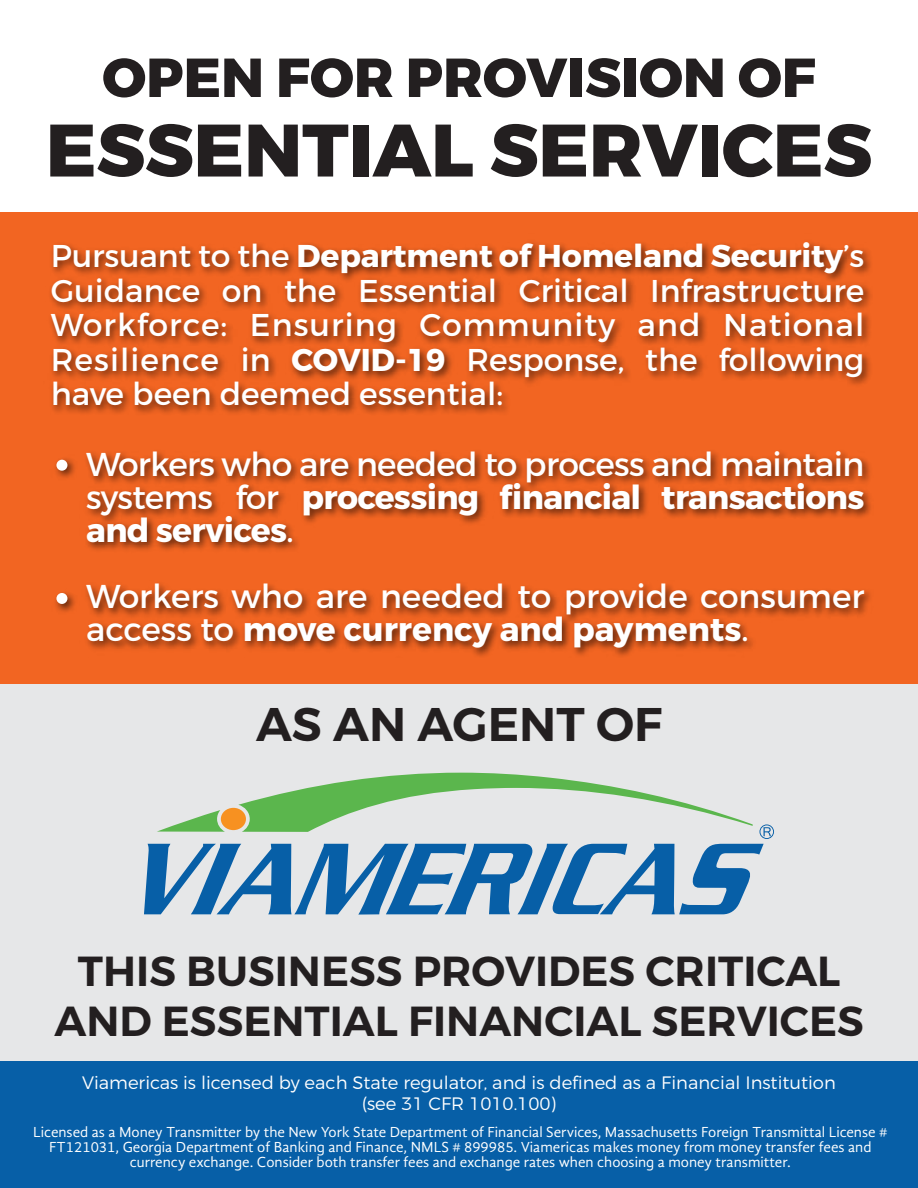
<style>
.page{position:relative;width:918px;height:1188px;background:#fff}
.page>*{position:absolute;margin:0;border:0;box-sizing:border-box;transform-origin:0 0}
.t1{font:800 74.1px "Montserrat";color:#231f20}
.t2{font:800 54.9px "Montserrat";color:#231f20}
.t3{font:600 47.25px "Montserrat";color:#231f20}
.t4{font:600 42px/50.4px "Montserrat";color:#231f20;text-align:center}
.t5{font:33px/33px "Montserrat";letter-spacing:-.02em;color:#fff;text-align:justify}
.t6{font:33px/33px "Montserrat";color:#fff}
.t7{font:31.5px/34.5px "Montserrat";color:#fff;text-align:justify}
.t8{font:300 18px/21px "Montserrat";color:#fff;text-align:center}
.t9{font:15px/15px "Gandhi Sans";color:#fff;text-align:center}
.s1{font-weight:700}
</style>
<div class="page">
<div style="left:0;top:641px;width:918px;height:541px;background:#e6e7e8"></div>
<div style="left:0;top:212px;width:918px;height:472px;background:#f26522"></div>
<div style="left:0;top:1061px;width:918px;height:127px;background:#075fa7"></div>
<img style="left:50px;top:242px;width:821px;height:172px">
<img style="left:86px;top:451px;width:785px;height:206px">
<svg style="left:144px;top:773px;width:630px;height:142px"></svg>
<img style="left:55px;top:458px;width:20px;height:20px">
<div style="left:56px;top:460px;width:11px;height:11px;background:#fff;border-radius:50%"></div>
<img style="left:55px;top:592px;width:20px;height:20px">
<div style="left:56px;top:593px;width:11px;height:11px;background:#fff;border-radius:50%"></div>
<h2 class="t2" style="left:102px;top:43px;width:715px">OPEN FOR PROVISION OF</h2>
<h1 class="t1" style="left:46px;top:104px;width:828px">ESSENTIAL SERVICES</h1>
<h3 class="t7" style="left:51px;top:239px;width:815px">Pursuant to the <span class="s1">Department of Homeland Security</span>’s Guidance on the Essential Critical Infrastructure Workforce: Ensuring Community and National Resilience in <span class="s1">COVID-19</span> Response, the following have been deemed essential:</h3>
<h3 class="t5" style="left:86px;top:448px;width:780px">Workers who are needed to process and maintain systems for <span class="s1">processing financial transactions and services</span>.</h3>
<h3 class="t6" style="left:86px;top:580px;width:780px">Workers who are needed to provide consumer access to <span class="s1">move currency and payments</span>.</h3>
<h3 class="t3" style="left:256px;top:695px;width:407px">AS AN AGENT OF</h3>
<h3 class="t4" style="left:54px;top:946px;width:811px">THIS BUSINESS PROVIDES CRITICAL<br>AND ESSENTIAL FINANCIAL SERVICES</h3>
<p class="t8" style="left:82px;top:1072px;width:755px">Viamericas is licensed by each State regulator, and is defined as a Financial Institution (see 31 CFR 1010.100)</p>
<p class="t9" style="left:33px;top:1125px;width:856px">Licensed as a Money Transmitter by the New York State Department of Financial Services, Massachusetts Foreign Transmittal License #<br>FT121031, Georgia Department of Banking and Finance, NMLS # 899985. Viamericas makes money from money transfer fees and currency exchange. Consider both transfer fees and exchange rates when choosing a money transmitter.</p>
</div>
